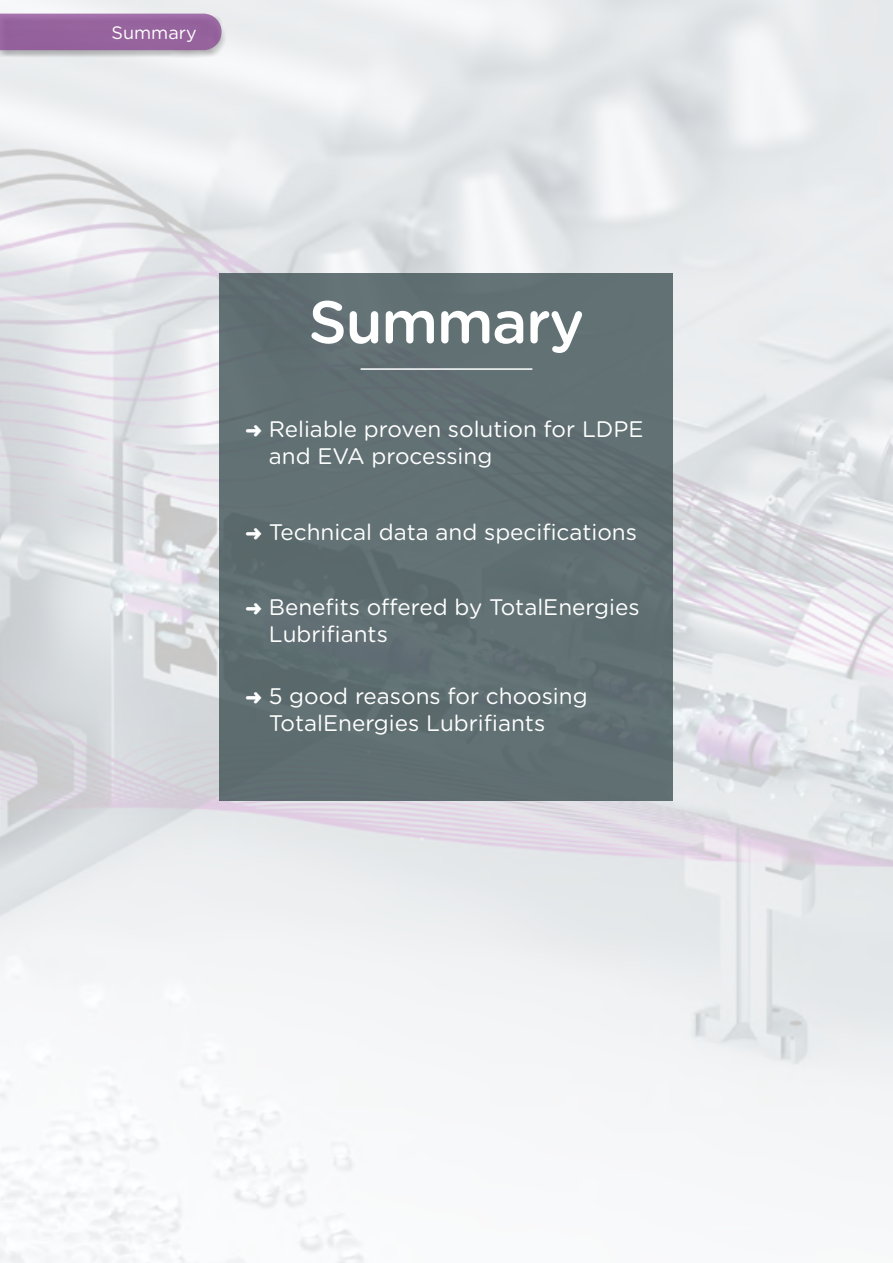
<style>
.page{position:relative;width:893px;height:1263px;background:#fff}
.page>*{position:absolute;margin:0;border:0;box-sizing:border-box;transform-origin:0 0}
.t1{font:500 60px "Gotham Rounded";letter-spacing:-.025em;color:#fff}
.t2{font:22.5px/27px "Gotham Rounded";color:#fff}
.t3{font:18px "Gotham Rounded";color:#fff}
</style>
<div class="page">
<img style="left:0;top:0;width:893px;height:1263px">
<div style="left:220px;top:273px;width:453px;height:527px;background:#617073"></div>
<hr style="left:361px;top:368px;width:171px;height:2px;background:#fff">
<div style="left:0;top:14px;width:226px;height:44px;background:#000;opacity:.4"></div>
<svg style="left:0;top:14px;width:222px;height:36px;background:#97669f"></svg>
<p class="t3" style="left:112px;top:20px;width:87px">Summary</p>
<h1 class="t1" style="left:309px;top:279px;width:277px">Summary</h1>
<p class="t2" style="left:269px;top:415px;width:376px;text-indent:-23px">➜ Reliable proven solution for LDPE and EVA processing</p>
<p class="t2" style="left:245px;top:517px;width:393px">➜ Technical data and specifications</p>
<p class="t2" style="left:269px;top:592px;width:372px;text-indent:-23px">➜ Benefits offered by TotalEnergies<br>Lubrifiants</p>
<p class="t2" style="left:269px;top:681px;width:320px;text-indent:-23px">➜ 5 good reasons for choosing<br>TotalEnergies Lubrifiants</p>
</div>
